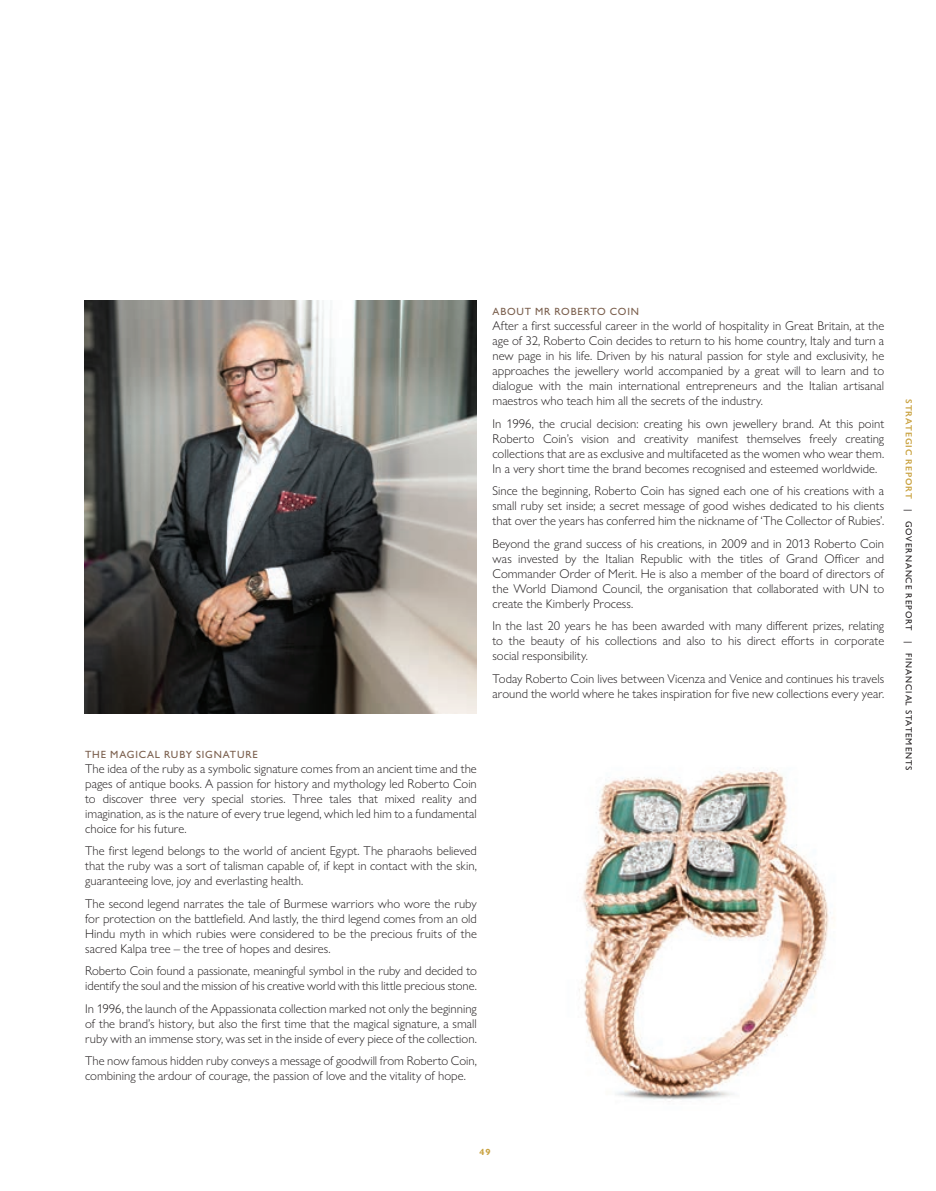
<style>
.page{position:relative;width:936px;height:1191px;background:#fff}
.page>*{position:absolute;margin:0;border:0;box-sizing:border-box;transform-origin:0 0}
._04_Body_Copy_JUSTIFIED_8_10pt__5pt{font:300 12.75px/15px "Gill Sans Nova";color:#231f20;text-align:justify}
._03_Body_Heading_L1_7_8pt{font:500 10.5px "Gill Sans Nova";letter-spacing:.08em;color:#7a5e4c}
.t1{font:500 9px "Gill Sans Nova";letter-spacing:.1em;color:#231f20}
.t2{font:700 9px "Gill Sans Nova";color:#caa342}
.s1{font-weight:600;color:#caa342}
</style>
<div class="page">
<img style="left:85px;top:300px;width:392px;height:413px">
<img style="left:579px;top:767px;width:255px;height:335px">
<p class="_03_Body_Heading_L1_7_8pt" style="left:492px;top:305px;width:148px">ABOUT MR ROBERTO COIN</p>
<p class="_04_Body_Copy_JUSTIFIED_8_10pt__5pt" style="left:492px;top:318px;width:393px">After a first successful career in the world of hospitality in Great Britain, at the age of 32, Roberto Coin decides to return to his home country, Italy and turn a new page in his life. Driven by his natural passion for style and exclusivity, he approaches the jewellery world accompanied by a great will to learn and to dialogue with the main international entrepreneurs and the Italian artisanal maestros who teach him all the secrets of the industry.</p>
<p class="_04_Body_Copy_JUSTIFIED_8_10pt__5pt" style="left:492px;top:416px;width:393px">In 1996, the crucial decision: creating his own jewellery brand. At this point Roberto Coin’s vision and creativity manifest themselves freely creating collections that are as exclusive and multifaceted as the women who wear them.<br>In a very short time the brand becomes recognised and esteemed worldwide.</p>
<p class="_04_Body_Copy_JUSTIFIED_8_10pt__5pt" style="left:492px;top:483px;width:393px">Since the beginning, Roberto Coin has signed each one of his creations with a small ruby set inside; a secret message of good wishes dedicated to his clients that over the years has conferred him the nickname of ‘The Collector of Rubies’.</p>
<p class="_04_Body_Copy_JUSTIFIED_8_10pt__5pt" style="left:492px;top:536px;width:393px">Beyond the grand success of his creations, in 2009 and in 2013 Roberto Coin was invested by the Italian Republic with the titles of Grand Officer and Commander Order of Merit. He is also a member of the board of directors of the World Diamond Council, the organisation that collaborated with UN to create the Kimberly Process.</p>
<p class="_04_Body_Copy_JUSTIFIED_8_10pt__5pt" style="left:492px;top:618px;width:393px">In the last 20 years he has been awarded with many different prizes, relating to the beauty of his collections and also to his direct efforts in corporate social responsibility.</p>
<p class="_04_Body_Copy_JUSTIFIED_8_10pt__5pt" style="left:492px;top:671px;width:393px">Today Roberto Coin lives between Vicenza and Venice and continues his travels around the world where he takes inspiration for five new collections every year.</p>
<p class="_03_Body_Heading_L1_7_8pt" style="left:85px;top:748px;width:174px">THE MAGICAL RUBY SIGNATURE</p>
<p class="_04_Body_Copy_JUSTIFIED_8_10pt__5pt" style="left:85px;top:761px;width:393px">The idea of the ruby as a symbolic signature comes from an ancient time and the pages of antique books. A passion for history and mythology led Roberto Coin to discover three very special stories. Three tales that mixed reality and imagination, as is the nature of every true legend, which led him to a fundamental choice for his future.</p>
<p class="_04_Body_Copy_JUSTIFIED_8_10pt__5pt" style="left:85px;top:843px;width:393px">The first legend belongs to the world of ancient Egypt. The pharaohs believed that the ruby was a sort of talisman capable of, if kept in contact with the skin, guaranteeing love, joy and everlasting health.</p>
<p class="_04_Body_Copy_JUSTIFIED_8_10pt__5pt" style="left:85px;top:896px;width:393px">The second legend narrates the tale of Burmese warriors who wore the ruby for protection on the battlefield. And lastly, the third legend comes from an old Hindu myth in which rubies were considered to be the precious fruits of the sacred Kalpa tree – the tree of hopes and desires.</p>
<p class="_04_Body_Copy_JUSTIFIED_8_10pt__5pt" style="left:85px;top:963px;width:393px">Roberto Coin found a passionate, meaningful symbol in the ruby and decided to identify the soul and the mission of his creative world with this little precious stone.</p>
<p class="_04_Body_Copy_JUSTIFIED_8_10pt__5pt" style="left:85px;top:1001px;width:393px">In 1996, the launch of the Appassionata collection marked not only the beginning of the brand’s history, but also the first time that the magical signature, a small ruby with an immense story, was set in the inside of every piece of the collection.</p>
<p class="_04_Body_Copy_JUSTIFIED_8_10pt__5pt" style="left:85px;top:1053px;width:393px">The now famous hidden ruby conveys a message of goodwill from Roberto Coin, combining the ardour of courage, the passion of love and the vitality of hope.</p>
<p class="t1" style="left:914px;top:399px;width:373px;rotate:90deg"><span class="s1">STRATEGIC REPORT</span> | GOVERNANCE REPORT | FINANCIAL STATEMENTS</p>
<p class="t2" style="left:479px;top:1146px;width:12px">49</p>
</div>
